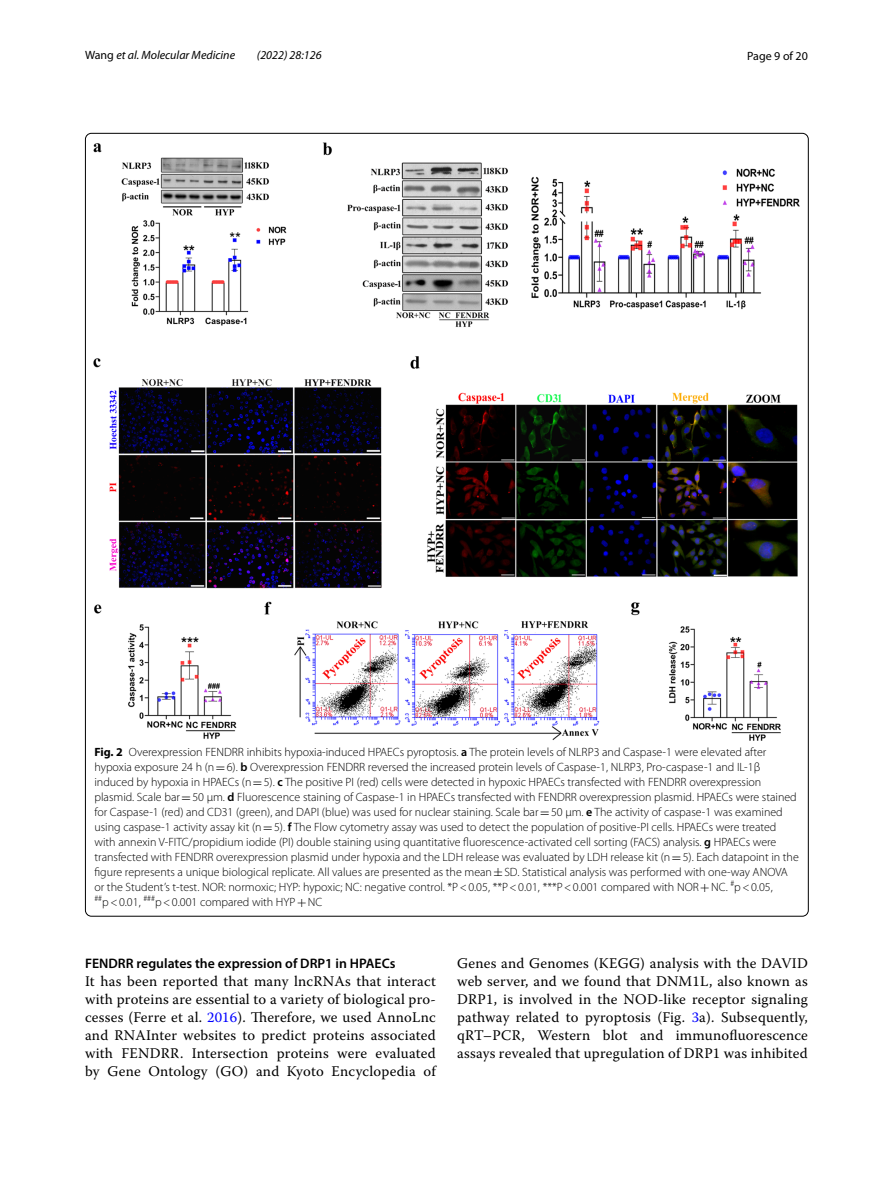
<style>
.page{position:relative;width:893px;height:1187px;background:#fff}
.page>*{position:absolute;margin:0;border:0;box-sizing:border-box;transform-origin:0 0}
.t1{font:14.7px/18px "Warnock Pro";letter-spacing:.015em;color:#000;text-align:justify}
.t2{font:600 13.8px "Myriad Pro";color:#000}
.t3{font:300 12px/15px "Myriad Pro";color:#000}
.t4{font:italic 12px "Myriad Pro";color:#000}
.t5{font:12px "Myriad Pro";color:#000}
.s1{font-style:normal}
.s2{font-weight:700}
.s3{font-weight:600}
.s4{font-family:"MTSY";font-weight:400}
.s5{color:#00f}
</style>
<div class="page">
<img style="left:94px;top:142px;width:706px;height:598px">
<p class="t4" style="left:85px;top:48px;width:152px"><span class="s1">Wang</span> et al. Molecular Medicine</p>
<p class="t4" style="left:257px;top:48px;width:66px">(2022) 28:126</p>
<p class="t5" style="left:747px;top:48px;width:62px">Page 9 of 20</p>
<p class="t3" style="left:94px;top:744px;width:706px"><span class="s2">Fig. 2</span> Overexpression FENDRR inhibits hypoxia-induced HPAECs pyroptosis. <span class="s3">a</span> The protein levels of NLRP3 and Caspase-1 were elevated after hypoxia exposure 24 h (n<span class="s4">=</span>6). <span class="s3">b</span> Overexpression FENDRR reversed the increased protein levels of Caspase-1, NLRP3, Pro-caspase-1 and IL-1β induced by hypoxia in HPAECs (n<span class="s4">=</span>5). <span class="s3">c</span> The positive PI (red) cells were detected in hypoxic HPAECs transfected with FENDRR overexpression plasmid. Scale bar<span class="s4">=</span>50 μm. <span class="s3">d</span> Fluorescence staining of Caspase-1 in HPAECs transfected with FENDRR overexpression plasmid. HPAECs were stained for Caspase-1 (red) and CD31 (green), and DAPI (blue) was used for nuclear staining. Scale bar<span class="s4">=</span>50 μm. <span class="s3">e</span> The activity of caspase-1 was examined using caspase-1 activity assay kit (n<span class="s4">=</span>5). <span class="s3">f</span> The Flow cytometry assay was used to detect the population of positive-PI cells. HPAECs were treated with annexin V-FITC/propidium iodide (PI) double staining using quantitative fluorescence-activated cell sorting (FACS) analysis. <span class="s3">g</span> HPAECs were transfected with FENDRR overexpression plasmid under hypoxia and the LDH release was evaluated by LDH release kit (n<span class="s4">=</span>5). Each datapoint in the figure represents a unique biological replicate. All values are presented as the mean<span class="s4">±</span>SD. Statistical analysis was performed with one-way ANOVA or the Student’s t-test. NOR: normoxic; HYP: hypoxic; NC: negative control. *P&lt;0.05, **P&lt;0.01, ***P&lt;0.001 compared with NOR<span class="s4">+</span>NC. <sup>#</sup>p&lt;0.05, <sup>##</sup>p&lt;0.01, <sup>###</sup>p&lt;0.001 compared with HYP<span class="s4">+</span>NC</p>
<p class="t2" style="left:85px;top:954px;width:312px">FENDRR regulates the expression of DRP1 in HPAECs</p>
<p class="t1" style="left:85px;top:971px;width:352px">It has been reported that many lncRNAs that interact with proteins are essential to a variety of biological pro&shy;cesses (Ferre et al. <span class="s5">2016</span>). Therefore, we used AnnoLnc and RNAInter websites to predict proteins associated with FENDRR. Intersection proteins were evaluated by Gene Ontology (GO) and Kyoto Encyclopedia of</p>
<p class="t1" style="left:457px;top:954px;width:352px">Genes and Genomes (KEGG) analysis with the DAVID web server, and we found that DNM1L, also known as DRP1, is involved in the NOD-like receptor signaling pathway related to pyroptosis (Fig. <span class="s5">3</span>a). Subsequently, qRT–PCR, Western blot and immunofluorescence assays revealed that upregulation of DRP1 was inhibited</p>
</div>
